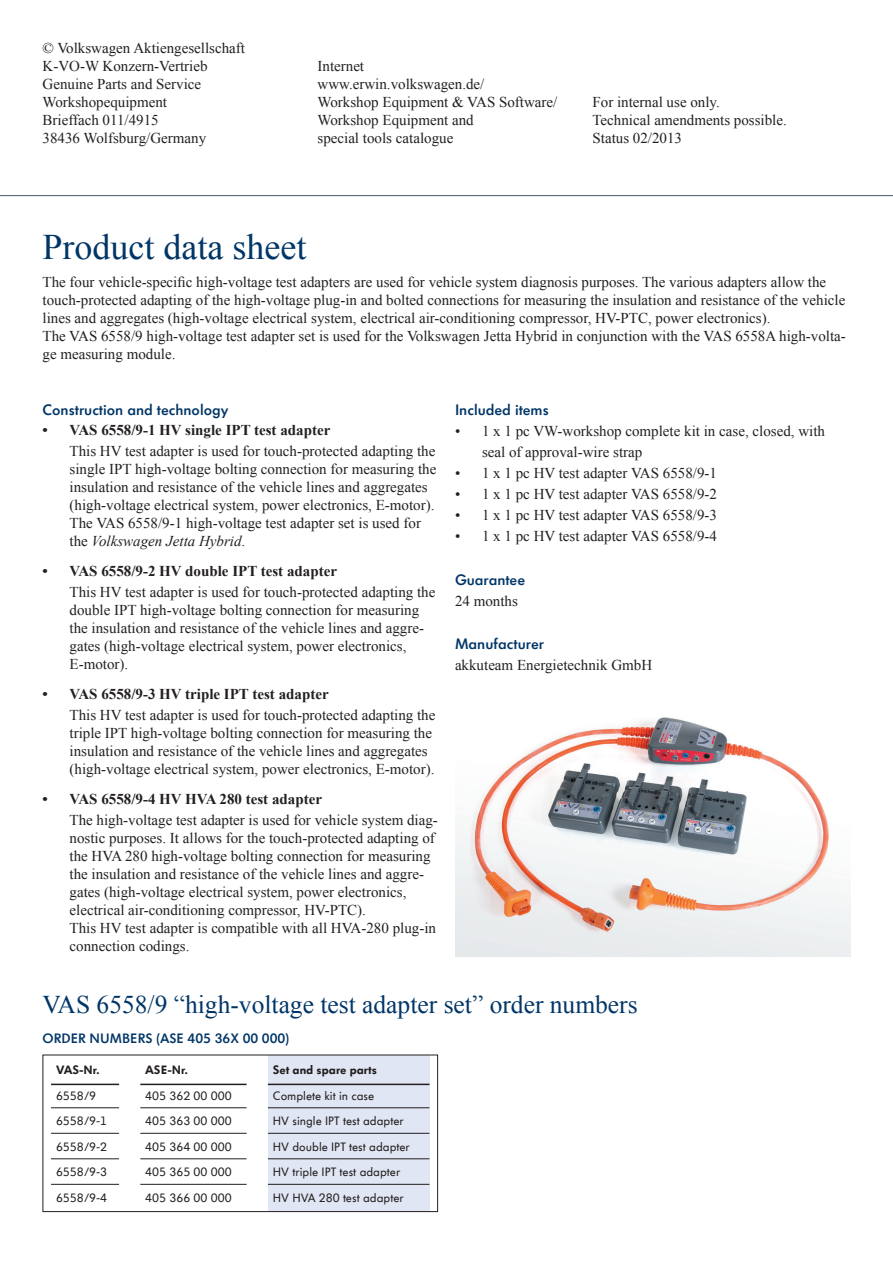
<style>
.page{position:relative;width:893px;height:1263px;background:#fff}
.page>*{position:absolute;margin:0;border:0;box-sizing:border-box;transform-origin:0 0}
.Überschrift_Seite_4{font:36px "Times New Roman";color:#003667}
.Überschrift_Seite_1{font:25.5px "Times New Roman";color:#003667}
.Text{font:15px/18px "Times New Roman";color:#231f20}
.Text-2{font:700 15px "Times New Roman";color:#231f20}
.Überschrift_Seite_4-2{font:600 15px "VW Headline OT";color:#003667}
.Überschrift_Seite_4-3{font:600 13.5px "VW Headline OT";color:#003667}
.t1{font:12px "VW Headline OT";color:#231f20}
.t2{font:900 12px "VW Headline OT";color:#231f20}
.s1{font-style:italic}
</style>
<div class="page">
<div style="left:268px;top:1055px;width:161px;height:156px;background:#e0e6f3"></div>
<hr style="left:0;top:195px;width:893px;height:1px;background:#3f5864">
<img style="left:455px;top:717px;width:395px;height:240px">
<div style="left:43px;top:1054px;width:395px;height:158px;border:1px solid #231f20"></div>
<hr style="left:51px;top:1084px;width:68px;height:1px;background:#231f20">
<hr style="left:140px;top:1084px;width:107px;height:1px;background:#231f20">
<hr style="left:268px;top:1084px;width:161px;height:1px;background:#231f20">
<hr style="left:51px;top:1107px;width:68px;height:1px;background:#231f20">
<hr style="left:51px;top:1133px;width:68px;height:1px;background:#231f20">
<hr style="left:51px;top:1158px;width:68px;height:1px;background:#231f20">
<hr style="left:51px;top:1184px;width:68px;height:1px;background:#231f20">
<hr style="left:140px;top:1107px;width:107px;height:1px;background:#231f20">
<hr style="left:140px;top:1133px;width:107px;height:1px;background:#231f20">
<hr style="left:140px;top:1158px;width:107px;height:1px;background:#231f20">
<hr style="left:140px;top:1184px;width:107px;height:1px;background:#231f20">
<hr style="left:268px;top:1107px;width:161px;height:1px;background:#231f20">
<hr style="left:268px;top:1133px;width:161px;height:1px;background:#231f20">
<hr style="left:268px;top:1158px;width:161px;height:1px;background:#231f20">
<hr style="left:268px;top:1184px;width:161px;height:1px;background:#231f20">
<p class="Text" style="left:43px;top:39px;width:204px">© Volkswagen Aktiengesellschaft</p>
<p class="Text" style="left:43px;top:57px;width:167px">K-VO-W Konzern-Vertrieb</p>
<p class="Text" style="left:43px;top:75px;width:160px">Genuine Parts and Service</p>
<p class="Text" style="left:43px;top:93px;width:126px">Workshopequipment</p>
<p class="Text" style="left:43px;top:111px;width:118px">Brieffach 011/4915</p>
<p class="Text" style="left:43px;top:129px;width:165px">38436 Wolfsburg/Germany</p>
<p class="Text" style="left:317px;top:57px;width:48px">Internet</p>
<p class="Text" style="left:317px;top:75px;width:168px">www.erwin.volkswagen.de/</p>
<p class="Text" style="left:317px;top:93px;width:241px">Workshop Equipment &amp; VAS Software/</p>
<p class="Text" style="left:317px;top:111px;width:158px">Workshop Equipment and</p>
<p class="Text" style="left:317px;top:129px;width:137px">special tools catalogue</p>
<p class="Überschrift_Seite_4" style="left:43px;top:223px;width:265px">Product data sheet</p>
<p class="Text" style="left:592px;top:93px;width:129px">For internal use only.</p>
<p class="Text" style="left:592px;top:111px;width:196px">Technical amendments possible.</p>
<p class="Text" style="left:592px;top:129px;width:91px">Status 02/2013</p>
<p class="Text" style="left:43px;top:273px;width:804px">The four vehicle-specific high-voltage test adapters are used for vehicle system diagnosis purposes. The various adapters allow the touch-protected adapting of the high-voltage plug-in and bolted connections for measuring the insulation and resistance of the vehicle lines and aggregates (high-voltage electrical system, electrical air-conditioning compressor, HV-PTC, power electronics).</p>
<p class="Text" style="left:43px;top:327px;width:805px">The VAS 6558/9 high-voltage test adapter set is used for the Volkswagen Jetta Hybrid in conjunction with the VAS 6558A high-volta&shy;ge measuring module.</p>
<p class="Überschrift_Seite_4-2" style="left:43px;top:400px;width:187px">Construction and technology</p>
<p class="Überschrift_Seite_4-2" style="left:455px;top:400px;width:95px">Included items</p>
<p class="Text-2" style="left:43px;top:420px;width:289px">• VAS 6558/9-1 HV single IPT test adapter</p>
<p class="Text" style="left:70px;top:442px;width:368px">This HV test adapter is used for touch-protected adapting the single IPT high-voltage bolting connection for measuring the insulation and resistance of the vehicle lines and aggregates (high-voltage electrical system, power electronics, E-motor).</p>
<p class="Text" style="left:70px;top:514px;width:353px">The VAS 6558/9-1 high-voltage test adapter set is used for the <span class="s1">Volkswagen Jetta Hybrid</span>.</p>
<p class="Text-2" style="left:43px;top:561px;width:296px">• VAS 6558/9-2 HV double IPT test adapter</p>
<p class="Text" style="left:70px;top:583px;width:367px">This HV test adapter is used for touch-protected adapting the double IPT high-voltage bolting connection for measuring the insulation and resistance of the vehicle lines and aggre&shy;gates (high-voltage electrical system, power electronics, E-motor).</p>
<p class="Text-2" style="left:43px;top:684px;width:288px">• VAS 6558/9-3 HV triple IPT test adapter</p>
<p class="Text" style="left:70px;top:706px;width:367px">This HV test adapter is used for touch-protected adapting the triple IPT high-voltage bolting connection for measuring the insulation and resistance of the vehicle lines and aggregates (high-voltage electrical system, power electronics, E-motor).</p>
<p class="Text-2" style="left:43px;top:789px;width:281px">• VAS 6558/9-4 HV HVA 280 test adapter</p>
<p class="Text" style="left:70px;top:811px;width:370px">The high-voltage test adapter is used for vehicle system diag&shy;nostic purposes. It allows for the touch-protected adapting of the HVA 280 high-voltage bolting connection for measuring the insulation and resistance of the vehicle lines and aggre&shy;gates (high-voltage electrical system, power electronics, electrical air-conditioning compressor, HV-PTC).</p>
<p class="Text" style="left:70px;top:919px;width:368px">This HV test adapter is compatible with all HVA-280 plug-in connection codings.</p>
<p class="Text" style="left:482px;top:420px;width:345px;line-height:21px;text-indent:-27px">• 1 x 1 pc VW-workshop complete kit in case, closed, with seal of approval-wire strap</p>
<p class="Text" style="left:455px;top:463px;width:263px">• 1 x 1 pc HV test adapter VAS 6558/9-1</p>
<p class="Text" style="left:455px;top:484px;width:263px">• 1 x 1 pc HV test adapter VAS 6558/9-2</p>
<p class="Text" style="left:455px;top:505px;width:263px">• 1 x 1 pc HV test adapter VAS 6558/9-3</p>
<p class="Text" style="left:455px;top:526px;width:263px">• 1 x 1 pc HV test adapter VAS 6558/9-4</p>
<p class="Überschrift_Seite_4-2" style="left:455px;top:570px;width:72px">Guarantee</p>
<p class="Text" style="left:455px;top:591px;width:64px">24 months</p>
<p class="Überschrift_Seite_4-2" style="left:455px;top:634px;width:91px">Manufacturer</p>
<p class="Text" style="left:455px;top:655px;width:199px">akkuteam Energietechnik GmbH</p>
<p class="Überschrift_Seite_1" style="left:43px;top:987px;width:597px">VAS 6558/9 “high-voltage test adapter set” order numbers</p>
<p class="Überschrift_Seite_4-3" style="left:43px;top:1030px;width:248px">ORDER NUMBERS (ASE 405 36X 00 000)</p>
<p class="t2" style="left:56px;top:1062px;width:45px">VAS-Nr.</p>
<p class="t2" style="left:145px;top:1062px;width:44px">ASE-Nr.</p>
<p class="t2" style="left:273px;top:1062px;width:105px">Set and spare parts</p>
<p class="t1" style="left:56px;top:1088px;width:42px">6558/9</p>
<p class="t1" style="left:145px;top:1088px;width:88px">405 362 00 000</p>
<p class="t1" style="left:273px;top:1088px;width:103px">Complete kit in case</p>
<p class="t1" style="left:56px;top:1113px;width:53px">6558/9-1</p>
<p class="t1" style="left:145px;top:1113px;width:88px">405 363 00 000</p>
<p class="t1" style="left:273px;top:1113px;width:132px">HV single IPT test adapter</p>
<p class="t1" style="left:56px;top:1139px;width:53px">6558/9-2</p>
<p class="t1" style="left:145px;top:1139px;width:88px">405 364 00 000</p>
<p class="t1" style="left:273px;top:1139px;width:138px">HV double IPT test adapter</p>
<p class="t1" style="left:56px;top:1164px;width:53px">6558/9-3</p>
<p class="t1" style="left:145px;top:1164px;width:88px">405 365 00 000</p>
<p class="t1" style="left:273px;top:1164px;width:129px">HV triple IPT test adapter</p>
<p class="t1" style="left:56px;top:1190px;width:53px">6558/9-4</p>
<p class="t1" style="left:145px;top:1190px;width:88px">405 366 00 000</p>
<p class="t1" style="left:273px;top:1190px;width:132px">HV HVA 280 test adapter</p>
</div>
